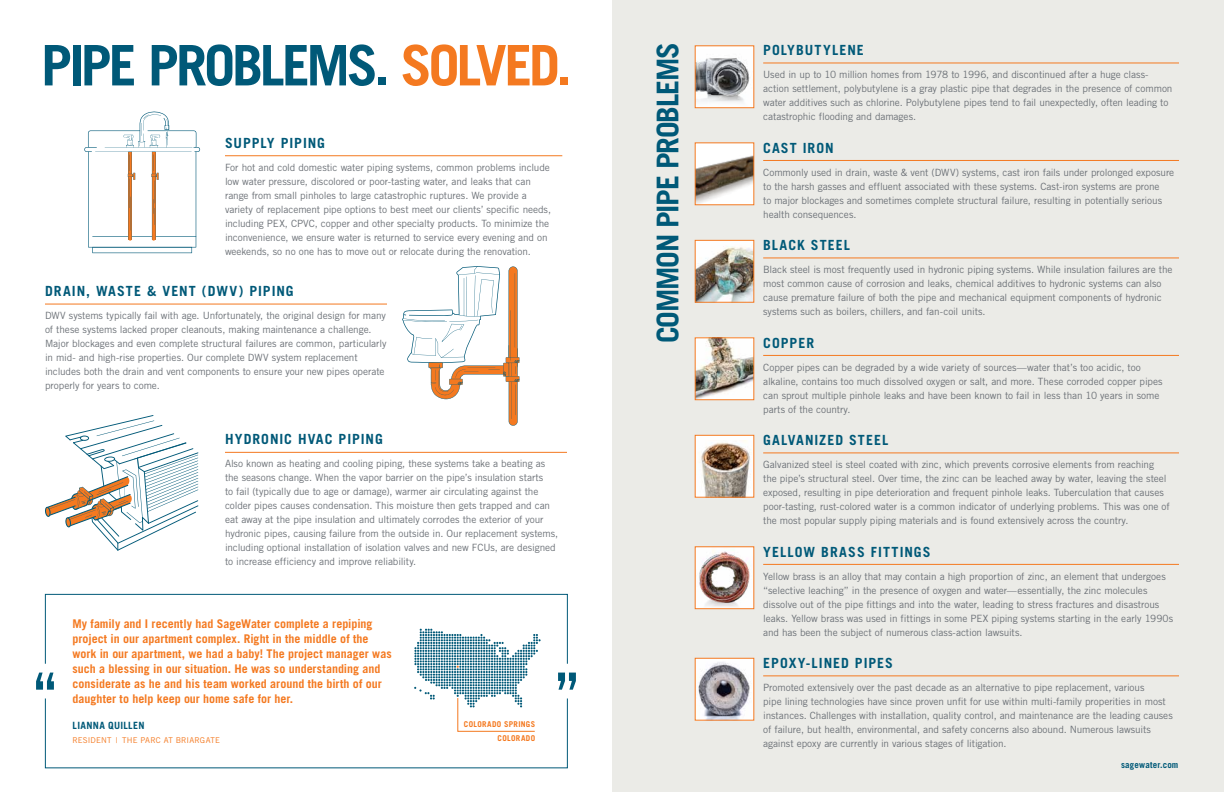
<style>
.page{position:relative;width:1224px;height:792px;background:#fff}
.page>*{position:absolute;margin:0;border:0;box-sizing:border-box;transform-origin:0 0}
.t1{font:700 56px "Trade Gothic LT Std";letter-spacing:-.055em;color:#005978}
.t2{font:700 30px "Trade Gothic LT Std";letter-spacing:-.04em;color:#005978}
.t3{font:700 14px "Trade Gothic LT Std";letter-spacing:.07em;color:#005978}
.t4{font:700 12px/15px "Trade Gothic LT Std";color:#f47920}
.t5{font:10px/14px "Trade Gothic LT Std";letter-spacing:-.01em;color:#6c7177}
.t6{font:700 10px "Trade Gothic LT Std";letter-spacing:.035em;color:#005978}
.t7{font:700 9px "Trade Gothic LT Std";letter-spacing:.015em;color:#005978}
.t8{font:8px "Trade Gothic LT Std";letter-spacing:.02em;color:#f47920}
.t9{font:700 8px/14px "Trade Gothic LT Std";letter-spacing:.045em;color:#f47920;text-align:right}
.s1{color:#f47920}
</style>
<div class="page">
<div style="left:612px;top:0;width:612px;height:792px;background:#ebebe7"></div>
<svg style="left:84px;top:111px;width:116px;height:142px"></svg>
<svg style="left:402px;top:266px;width:117px;height:160px"></svg>
<svg style="left:45px;top:415px;width:153px;height:136px"></svg>
<svg style="left:36px;top:673px;width:18px;height:17px"></svg>
<svg style="left:558px;top:673px;width:18px;height:17px"></svg>
<div style="left:45px;top:594px;width:523px;height:70px;border:1px solid #005978"></div>
<hr style="left:763px;top:453px;width:416px;height:1px;background:#f47920">
<div style="left:695px;top:435px;width:59px;height:62px;background:#fff"></div>
<img style="left:699px;top:440px;width:52px;height:56px">
<div style="left:695px;top:435px;width:59px;height:63px;border:1px solid #f47920"></div>
<hr style="left:763px;top:355px;width:416px;height:1px;background:#f47920">
<img style="left:697px;top:339px;width:55px;height:59px">
<div style="left:695px;top:337px;width:59px;height:63px;border:1px solid #f47920"></div>
<hr style="left:763px;top:160px;width:416px;height:1px;background:#f47920">
<img style="left:697px;top:144px;width:55px;height:59px">
<hr style="left:763px;top:63px;width:416px;height:1px;background:#f47920">
<div style="left:695px;top:46px;width:59px;height:62px;background:#fff"></div>
<img style="left:697px;top:58px;width:53px;height:45px">
<div style="left:695px;top:45px;width:59px;height:63px;border:1px solid #f47920"></div>
<hr style="left:763px;top:258px;width:416px;height:1px;background:#f47920">
<img style="left:697px;top:242px;width:55px;height:59px">
<div style="left:695px;top:240px;width:59px;height:63px;border:1px solid #f47920"></div>
<hr style="left:763px;top:564px;width:416px;height:1px;background:#f47920">
<img style="left:697px;top:548px;width:55px;height:59px">
<div style="left:695px;top:546px;width:59px;height:63px;border:1px solid #f47920"></div>
<hr style="left:763px;top:676px;width:416px;height:1px;background:#f47920">
<img style="left:697px;top:660px;width:55px;height:59px">
<hr style="left:225px;top:155px;width:337px;height:1px;background:#f47920">
<hr style="left:45px;top:304px;width:342px;height:1px;background:#f47920">
<hr style="left:225px;top:452px;width:342px;height:1px;background:#f47920">
<svg style="left:414px;top:629px;width:127px;height:103px"></svg>
<h1 class="t1" style="left:41px;top:31px;width:532px">PIPE PROBLEMS. <span class="s1">SOLVED.</span></h1>
<h3 class="t3" style="left:225px;top:134px;width:102px">SUPPLY PIPING</h3>
<p class="t5" style="left:225px;top:160px;width:328px">For hot and cold domestic water piping systems, common problems include low water pressure, discolored or poor-tasting water, and leaks that can range from small pinholes to large catastrophic ruptures. We provide a variety of replacement pipe options to best meet our clients’ specific needs, including PEX, CPVC, copper and other specialty products. To minimize the inconvenience, we ensure water is returned to service every evening and on weekends, so no one has to move out or relocate during the renovation.</p>
<h3 class="t3" style="left:45px;top:283px;width:250px">DRAIN, WASTE &amp; VENT (DWV) PIPING</h3>
<p class="t5" style="left:45px;top:308px;width:343px">DWV systems typically fail with age. Unfortunately, the original design for many of these systems lacked proper cleanouts, making maintenance a challenge.<br>Major blockages and even complete structural failures are common, particularly in mid- and high-rise properties. Our complete DWV system replacement includes both the drain and vent components to ensure your new pipes operate properly for years to come.</p>
<h3 class="t3" style="left:225px;top:431px;width:159px">HYDRONIC HVAC PIPING</h3>
<p class="t5" style="left:225px;top:457px;width:335px">Also known as heating and cooling piping, these systems take a beating as the seasons change. When the vapor barrier on the pipe’s insulation starts<br>to fail (typically due to age or damage), warmer air circulating against the colder pipes causes condensation. This moisture then gets trapped and can eat away at the pipe insulation and ultimately corrodes the exterior of your hydronic pipes, causing failure from the outside in. Our replacement systems, including optional installation of isolation valves and new FCUs, are designed to increase efficiency and improve reliability.</p>
<p class="t4" style="left:72px;top:616px;width:321px">My family and I recently had SageWater complete a repiping project in our apartment complex. Right in the middle of the work in our apartment, we had a baby! The project manager was such a blessing in our situation. He was so understanding and considerate as he and his team worked around the birth of our daughter to help keep our home safe for her.</p>
<p class="t6" style="left:73px;top:719px;width:73px">LIANNA QUILLEN</p>
<p class="t8" style="left:72px;top:735px;width:149px">RESIDENT | THE PARC AT BRIARGATE</p>
<p class="t9" style="left:464px;top:717px;width:73px">COLORADO SPRINGS<br>COLORADO</p>
<h2 class="t2" style="left:650px;top:343px;width:302px;rotate:-90deg">COMMON PIPE PROBLEMS</h2>
<h3 class="t3" style="left:763px;top:42px;width:102px">POLYBUTYLENE</h3>
<p class="t5" style="left:763px;top:67px;width:411px">Used in up to 10 million homes from 1978 to 1996, and discontinued after a huge class&shy;action settlement, polybutylene is a gray plastic pipe that degrades in the presence of common water additives such as chlorine. Polybutylene pipes tend to fail unexpectedly, often leading to catastrophic flooding and damages.</p>
<h3 class="t3" style="left:763px;top:139px;width:72px">CAST IRON</h3>
<p class="t5" style="left:763px;top:165px;width:413px">Commonly used in drain, waste &amp; vent (DWV) systems, cast iron fails under prolonged exposure to the harsh gasses and effluent associated with these systems. Cast-iron systems are prone<br>to major blockages and sometimes complete structural failure, resulting in potentially serious health consequences.</p>
<h3 class="t3" style="left:763px;top:236px;width:88px">BLACK STEEL</h3>
<p class="t5" style="left:763px;top:262px;width:411px">Black steel is most frequently used in hydronic piping systems. While insulation failures are the most common cause of corrosion and leaks, chemical additives to hydronic systems can also cause premature failure of both the pipe and mechanical equipment components of hydronic systems such as boilers, chillers, and fan-coil units.</p>
<h3 class="t3" style="left:763px;top:334px;width:52px">COPPER</h3>
<p class="t5" style="left:763px;top:360px;width:401px">Copper pipes can be degraded by a wide variety of sources—water that’s too acidic, too alkaline, contains too much dissolved oxygen or salt, and more. These corroded copper pipes can sprout multiple pinhole leaks and have been known to fail in less than 10 years in some parts of the country.</p>
<h3 class="t3" style="left:763px;top:431px;width:127px">GALVANIZED STEEL</h3>
<p class="t5" style="left:763px;top:457px;width:408px">Galvanized steel is steel coated with zinc, which prevents corrosive elements from reaching the pipe’s structural steel. Over time, the zinc can be leached away by water, leaving the steel exposed, resulting in pipe deterioration and frequent pinhole leaks. Tuberculation that causes poor-tasting, rust-colored water is a common indicator of underlying problems. This was one of the most popular supply piping materials and is found extensively across the country.</p>
<h3 class="t3" style="left:763px;top:543px;width:169px">YELLOW BRASS FITTINGS</h3>
<p class="t5" style="left:763px;top:569px;width:411px">Yellow brass is an alloy that may contain a high proportion of zinc, an element that undergoes “selective leaching” in the presence of oxygen and water—essentially, the zinc molecules dissolve out of the pipe fittings and into the water, leading to stress fractures and disastrous leaks. Yellow brass was used in fittings in some PEX piping systems starting in the early 1990s and has been the subject of numerous class-action lawsuits.</p>
<h3 class="t3" style="left:763px;top:654px;width:131px">EPOXY-LINED PIPES</h3>
<p class="t5" style="left:763px;top:680px;width:411px">Promoted extensively over the past decade as an alternative to pipe replacement, various<br>pipe lining technologies have since proven unfit for use within multi-family properities in most instances. Challenges with installation, quality control, and maintenance are the leading causes of failure, but health, environmental, and safety concerns also abound. Numerous lawsuits against epoxy are currently in various stages of litigation.</p>
<p class="t7" style="left:1121px;top:759px;width:59px">sagewater.com</p>
</div>
